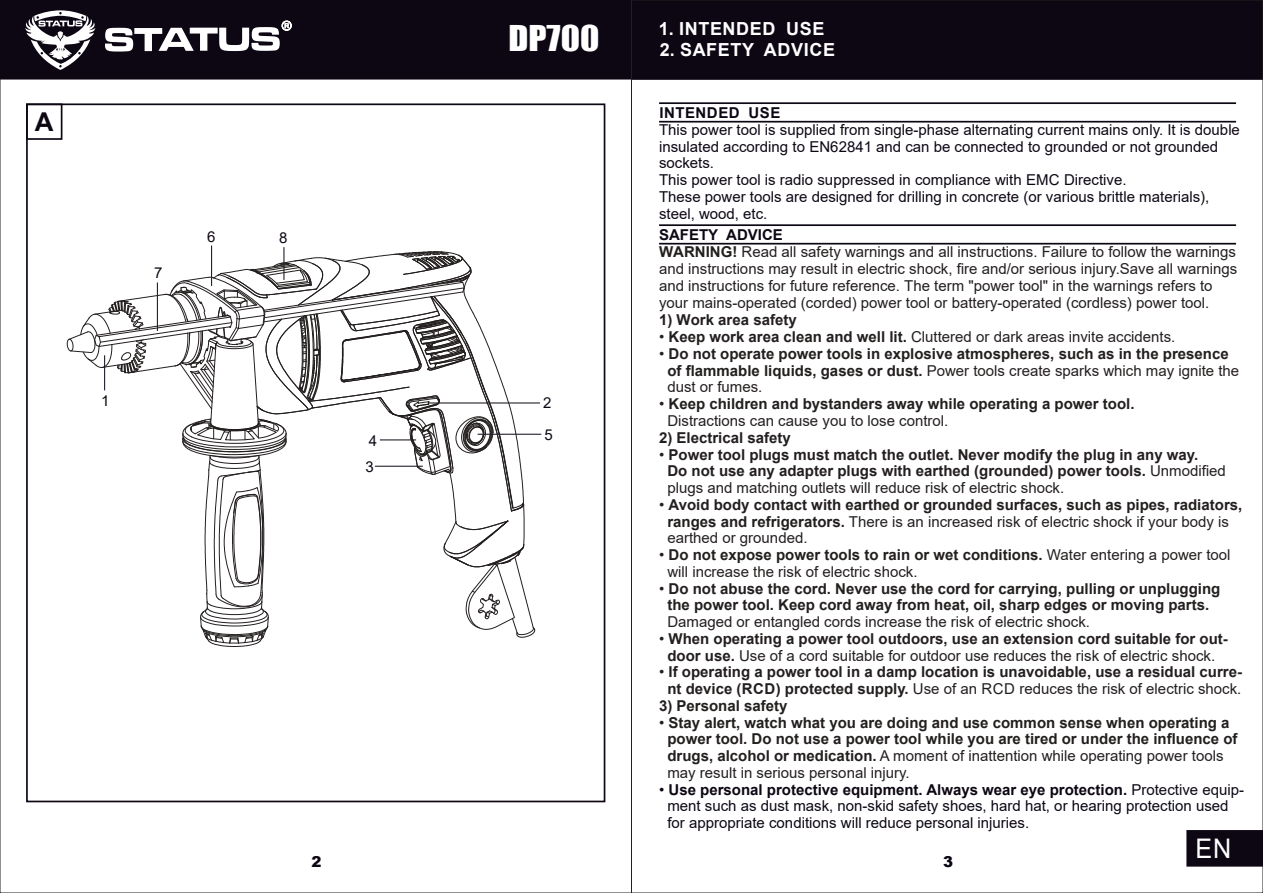
<style>
.page{position:relative;width:1263px;height:893px;background:#fff}
.page>*{position:absolute;margin:0;border:0;box-sizing:border-box;transform-origin:0 0}
.t1{font:32.7px "Impact";color:#fff;scale:1.1 1}
.t2{font:27px "Arial";color:#fff;scale:.93 1}
.t3{font:700 25.95px "Arial";color:#0d0714}
.t4{font:700 18px "Arial";letter-spacing:.035em;color:#fff}
.t5{font:700 15px/16.8px "Arial";color:#241f1f}
.t6{font:15px/17.1px "Arial";color:#241f1f}
.t7{font:15px/16.8px "Arial";color:#0d0714}
.t8{font:700 15px "Arial";letter-spacing:.035em;color:#0d0714}
.t9{font:900 15px "Arial";color:#0d0714}
.s1{font-weight:700;color:#0d0714}
.s2{font-weight:700}
.s3{font-weight:400}
</style>
<div class="page">
<div style="left:0;top:0;width:631px;height:80px;background:#0d0714"></div>
<div style="left:26px;top:103px;width:36px;height:37px;border:2px solid #0d0714"></div>
<svg style="left:25px;top:10px;width:71px;height:60px"></svg>
<svg style="left:105px;top:20px;width:187px;height:32px"></svg>
<div style="left:633px;top:2px;width:628px;height:78px;background:#0d0714"></div>
<svg style="left:659px;top:102px;width:578px;height:2px"></svg>
<svg style="left:659px;top:224px;width:578px;height:2px"></svg>
<svg style="left:659px;top:120px;width:578px;height:3px"></svg>
<svg style="left:659px;top:242px;width:578px;height:3px"></svg>
<div style="left:1186px;top:830px;width:77px;height:37px;background:#0d0714"></div>
<hr style="left:478px;top:434px;width:63px;height:1px;background:#0d0714">
<hr style="left:429px;top:403px;width:111px;height:1px;background:#0d0714">
<hr style="left:211px;top:246px;width:1px;height:40px;background:#0d0714">
<hr style="left:283px;top:247px;width:1px;height:33px;background:#0d0714">
<svg style="left:66px;top:338px;width:8px;height:14px"></svg>
<svg style="left:80px;top:251px;width:455px;height:396px"></svg>
<h3 class="t3" style="left:35px;top:112px;width:20px">A</h3>
<p class="t7" style="left:101px;top:393px;width:10px">1</p>
<p class="t7" style="left:154px;top:266px;width:10px">7</p>
<p class="t7" style="left:207px;top:230px;width:10px">6</p>
<p class="t7" style="left:279px;top:231px;width:10px">8</p>
<p class="t7" style="left:369px;top:434px;width:10px">4</p>
<p class="t7" style="left:365px;top:460px;width:10px">3</p>
<h1 class="t1" style="left:508px;top:25px;width:84px">DP700</h1>
<p class="t7" style="left:543px;top:396px;width:10px">2</p>
<p class="t7" style="left:544px;top:428px;width:10px">5</p>
<p class="t4" style="left:659px;top:22px;width:167px">1. INTENDED USE</p>
<p class="t4" style="left:660px;top:43px;width:177px">2. SAFETY ADVICE</p>
<p class="t8" style="left:659px;top:107px;width:123px">INTENDED USE</p>
<p class="t7" style="left:659px;top:122px;width:582px">This power tool is supplied from single-phase alternating current mains only. It is double insulated according to EN62841 and can be connected to grounded or not grounded sockets.<br>This power tool is radio suppressed in compliance with EMC Directive.<br>These power tools are designed for drilling in concrete (or various brittle materials), steel, wood, etc.</p>
<p class="t6" style="left:659px;top:228px;width:580px"><span class="s1">SAFETY ADVICE<br></span><span class="s2">WARNING!</span> Read all safety warnings and all instructions. Failure to follow the warnings and instructions may result in electric shock, fire and/or serious injury.Save all warnings and instructions for future reference. The term "power tool" in the warnings refers to your mains-operated (corded) power tool or battery-operated (cordless) power tool.</p>
<p class="t5" style="left:659px;top:313px;width:139px">1) Work area safety</p>
<p class="t6" style="left:659px;top:330px;width:518px">• <span class="s2">Keep work area clean and well lit.</span> Cluttered or dark areas invite accidents.</p>
<p class="t5" style="left:667px;top:347px;width:573px;text-indent:-8px"><span class="s3">•</span> Do not operate power tools in explosive atmospheres, such as in the presence of flammable liquids, gases or dust. <span class="s3">Power tools create sparks which may ignite the dust or fumes.</span></p>
<p class="t5" style="left:667px;top:397px;width:469px;text-indent:-8px"><span class="s3">•</span> Keep children and bystanders away while operating a power tool.<br><span class="s3">Distractions can cause you to lose control.</span></p>
<p class="t5" style="left:659px;top:430px;width:133px">2) Electrical safety</p>
<p class="t5" style="left:667px;top:447px;width:560px;text-indent:-8px"><span class="s3">•</span> Power tool plugs must match the outlet. Never modify the plug in any way.<br>Do not use any adapter plugs with earthed (grounded) power tools. <span class="s3">Unmodified plugs and matching outlets will reduce risk of electric shock.</span></p>
<p class="t5" style="left:667px;top:497px;width:576px;text-indent:-8px"><span class="s3">•</span> Avoid body contact with earthed or grounded surfaces, such as pipes, radiators, ranges and refrigerators. <span class="s3">There is an increased risk of electric shock if your body is earthed or grounded.</span></p>
<p class="t6" style="left:667px;top:548px;width:565px;text-indent:-8px">• <span class="s2">Do not expose power tools to rain or wet conditions.</span> Water entering a power tool will increase the risk of electric shock.</p>
<p class="t5" style="left:659px;top:581px;width:563px;text-align:center"><span class="s3">•</span> Do not abuse the cord. Never use the cord for carrying, pulling or unplugging the power tool. Keep cord away from heat, oil, sharp edges or moving parts.</p>
<p class="t6" style="left:667px;top:615px;width:424px">Damaged or entangled cords increase the risk of electric shock.</p>
<p class="t5" style="left:659px;top:631px;width:570px;text-align:center"><span class="s3">•</span> When operating a power tool outdoors, use an extension cord suitable for out&shy;door use. <span class="s3">Use of a cord suitable for outdoor use reduces the risk of electric shock.</span></p>
<p class="t5" style="left:659px;top:665px;width:584px;text-align:center"><span class="s3">•</span> If operating a power tool in a damp location is unavoidable, use a residual curre&shy;nt device (RCD) protected supply. <span class="s3">Use of an RCD reduces the risk of electric shock.</span></p>
<p class="t5" style="left:659px;top:699px;width:130px">3) Personal safety</p>
<p class="t5" style="left:667px;top:715px;width:572px;text-indent:-8px"><span class="s3">•</span> Stay alert, watch what you are doing and use common sense when operating a power tool. Do not use a power tool while you are tired or under the influence of drugs, alcohol or medication. <span class="s3">A moment of inattention while operating power tools may result in serious personal injury.</span></p>
<p class="t7" style="left:667px;top:782px;width:578px;text-indent:-8px">• <span class="s2">Use personal protective equipment. Always wear eye protection.</span> Protective equip&shy;ment such as dust mask, non-skid safety shoes, hard hat, or hearing protection used for appropriate conditions will reduce personal injuries.</p>
<p class="t9" style="left:312px;top:856px;width:12px">2</p>
<p class="t9" style="left:943px;top:856px;width:12px">3</p>
<h2 class="t2" style="left:1195px;top:838px;width:40px">EN</h2>
</div>
